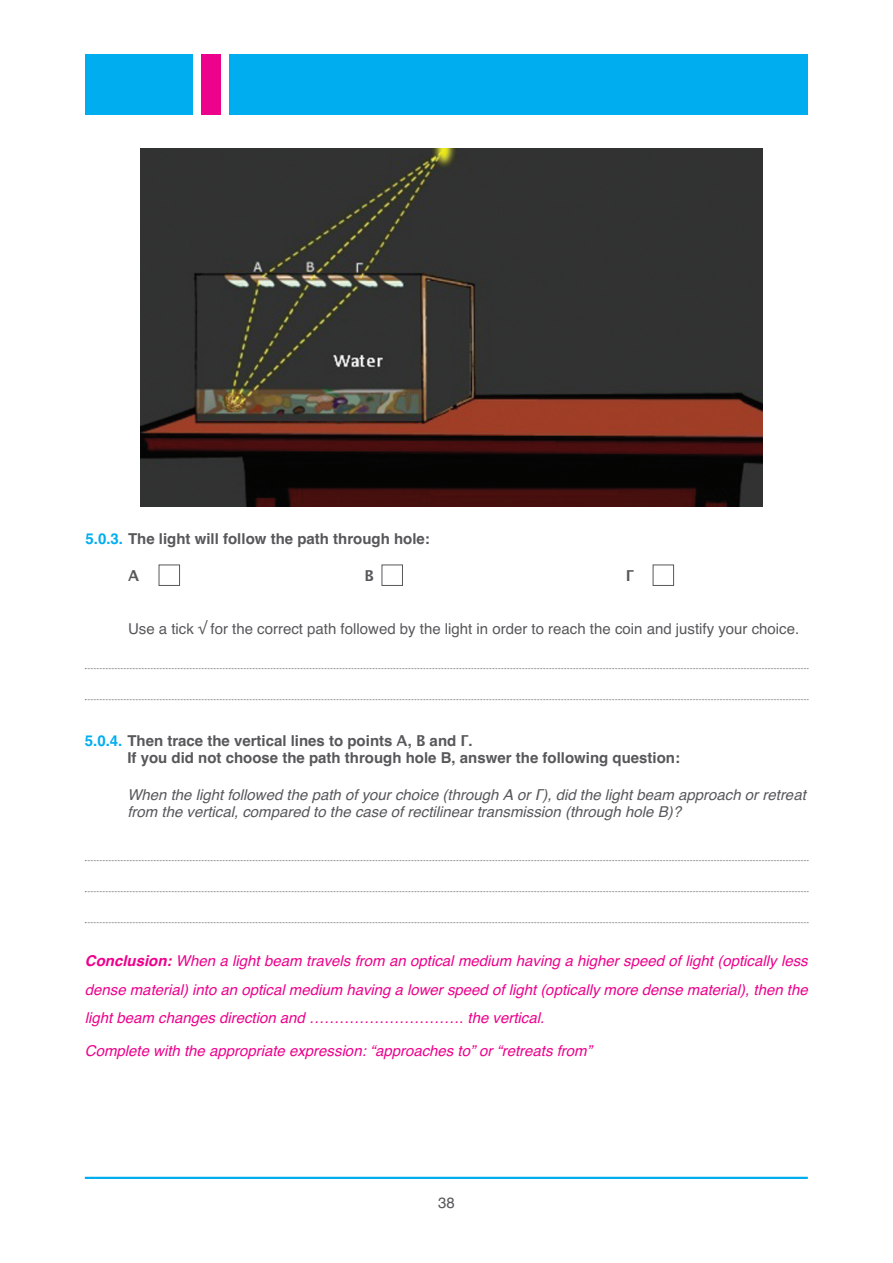
<style>
.page{position:relative;width:893px;height:1263px;background:#fff}
.page>*{position:absolute;margin:0;border:0;box-sizing:border-box;transform-origin:0 0}
.t1{font:italic 15px/28.5px "Helvetica";color:#ed028c;text-align:justify}
.t2{font:italic 15px/17.5px "Helvetica";color:#57585a}
.t3{font:700 15px/17.5px "Helvetica";color:#57585a}
.t4{font:15px "Helvetica";color:#57585a}
.t5{font:700 15px "Lucida Grande";color:#57585a}
.s1{color:#00aeef}
.s2{font-family:"Lucida Grande"}
.s3{font-weight:700}
</style>
<div class="page">
<hr style="left:85px;top:1177px;width:723px;height:2px;background:#00aeef">
<div style="left:85px;top:54px;width:107px;height:61px;background:#00aeef"></div>
<div style="left:201px;top:54px;width:20px;height:61px;background:#ed028c"></div>
<div style="left:229px;top:54px;width:579px;height:61px;background:#00aeef"></div>
<img style="left:141px;top:149px;width:622px;height:357px">
<svg style="left:158px;top:564px;width:516px;height:22px"></svg>
<svg style="left:85px;top:668px;width:724px;height:1px"></svg>
<svg style="left:85px;top:699px;width:724px;height:1px"></svg>
<svg style="left:85px;top:860px;width:724px;height:1px"></svg>
<svg style="left:85px;top:891px;width:724px;height:1px"></svg>
<svg style="left:85px;top:922px;width:724px;height:1px"></svg>
<p class="t3" style="left:86px;top:532px;width:346px"><span class="s1">5.0.3.</span> The light will follow the path through hole:</p>
<p class="t5" style="left:128px;top:567px;width:13px">A</p>
<p class="t5" style="left:365px;top:567px;width:11px">B</p>
<p class="t5" style="left:626px;top:567px;width:10px">Γ</p>
<p class="t4" style="left:128px;top:623px;width:673px">Use a tick √ for the correct path followed by the light in order to reach the coin and justify your choice.</p>
<p class="t3" style="left:127px;top:733px;width:554px;text-indent:-43px"><span class="s1">5.0.4.</span> Then trace the vertical lines to points <span class="s2">Α</span>, <span class="s2">Β</span> and <span class="s2">Γ</span>.<br>If you did not choose the path through hole B, answer the following question:</p>
<p class="t2" style="left:127px;top:787px;width:680px">When the light followed the path of your choice (through <span class="s2">Α</span> or <span class="s2">Γ</span>), did the light beam approach or retreat from the vertical, compared to the case of rectilinear transmission (through hole B)?</p>
<p class="t1" style="left:85px;top:948px;width:724px"><span class="s3">Conclusion:</span> When a light beam travels from an optical medium having a higher speed of light (optically less dense material) into an optical medium having a lower speed of light (optically more dense material), then the light beam changes direction and …………………………. the vertical.</p>
<p class="t1" style="left:85px;top:1038px;width:508px">Complete with the appropriate expression: “approaches to” or “retreats from”</p>
<p class="t4" style="left:438px;top:1197px;width:18px">38</p>
</div>
